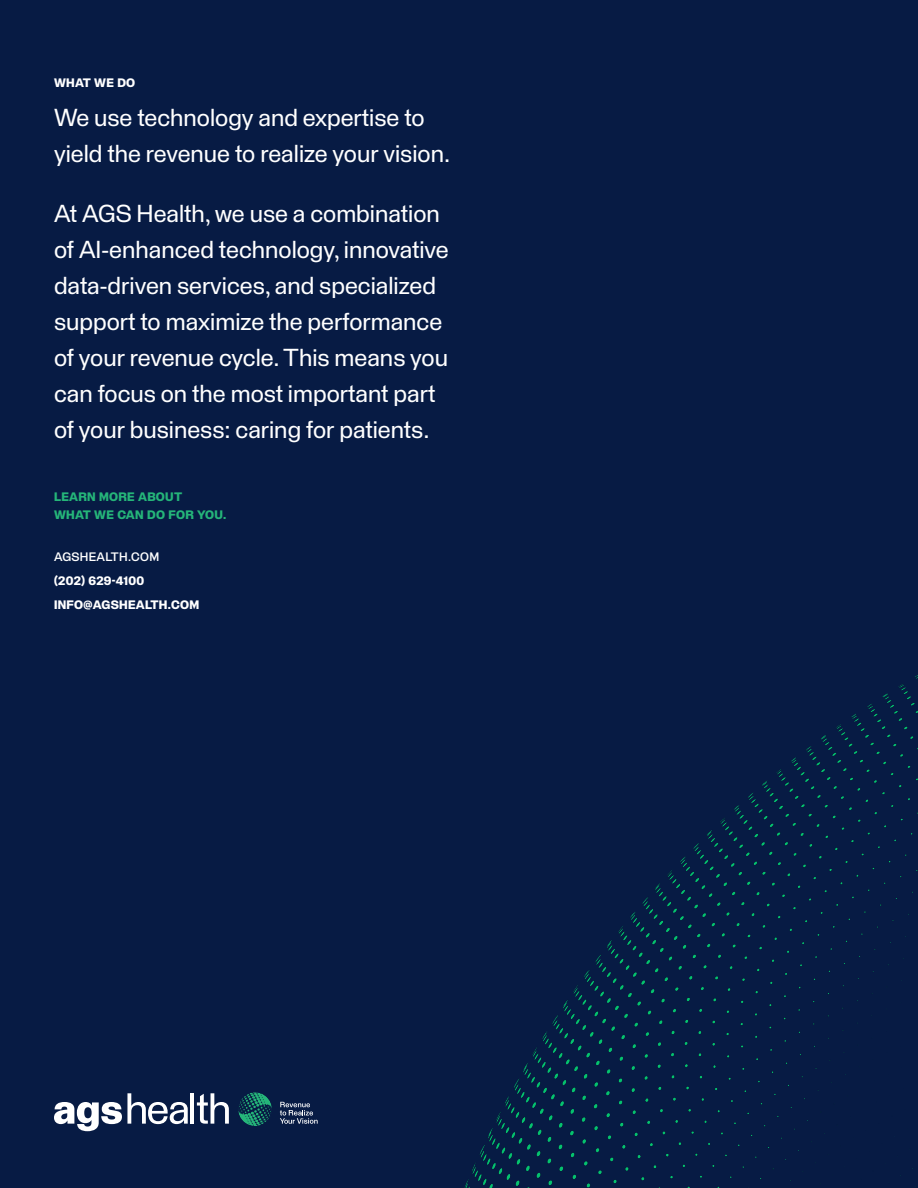
<style>
.page{position:relative;width:918px;height:1188px;background:#071b44}
.page>*{position:absolute;margin:0;border:0;box-sizing:border-box;transform-origin:0 0}
.Large_statement{font:24px/36px "Staff";color:#fff}
.t1{font:700 12px/24px "Staff";letter-spacing:.025em;color:#fff}
.t2{font:700 12px/18px "Staff";letter-spacing:.025em;color:#25b579}
.s1{font-weight:500}
</style>
<div class="page">
<svg style="left:54px;top:1093px;width:134px;height:38px"></svg>
<hr style="left:190px;top:1093px;width:4px;height:31px;background:#fff">
<svg style="left:197px;top:1093px;width:32px;height:31px"></svg>
<svg style="left:238px;top:1092px;width:34px;height:34px"></svg>
<svg style="left:280px;top:1102px;width:38px;height:22px"></svg>
<img style="left:464px;top:675px;width:454px;height:513px">
<h3 class="t1" style="left:54px;top:71px;width:83px">WHAT WE DO</h3>
<p class="Large_statement" style="left:54px;top:99px;width:398px">We use technology and expertise to yield the revenue to realize your vision.</p>
<p class="Large_statement" style="left:54px;top:195px;width:396px">At AGS Health, we use a combination of AI-enhanced technology, innovative data-driven services, and specialized support to maximize the performance of your revenue cycle. This means you can focus on the most important part of your business: caring for patients.</p>
<h3 class="t2" style="left:54px;top:488px;width:174px">LEARN MORE ABOUT<br>WHAT WE CAN DO FOR YOU.</h3>
<h3 class="t1" style="left:54px;top:545px;width:147px"><span class="s1">AGSHEALTH.COM<br></span>(202) 629-4100<br>INFO@AGSHEALTH.COM</h3>
</div>
